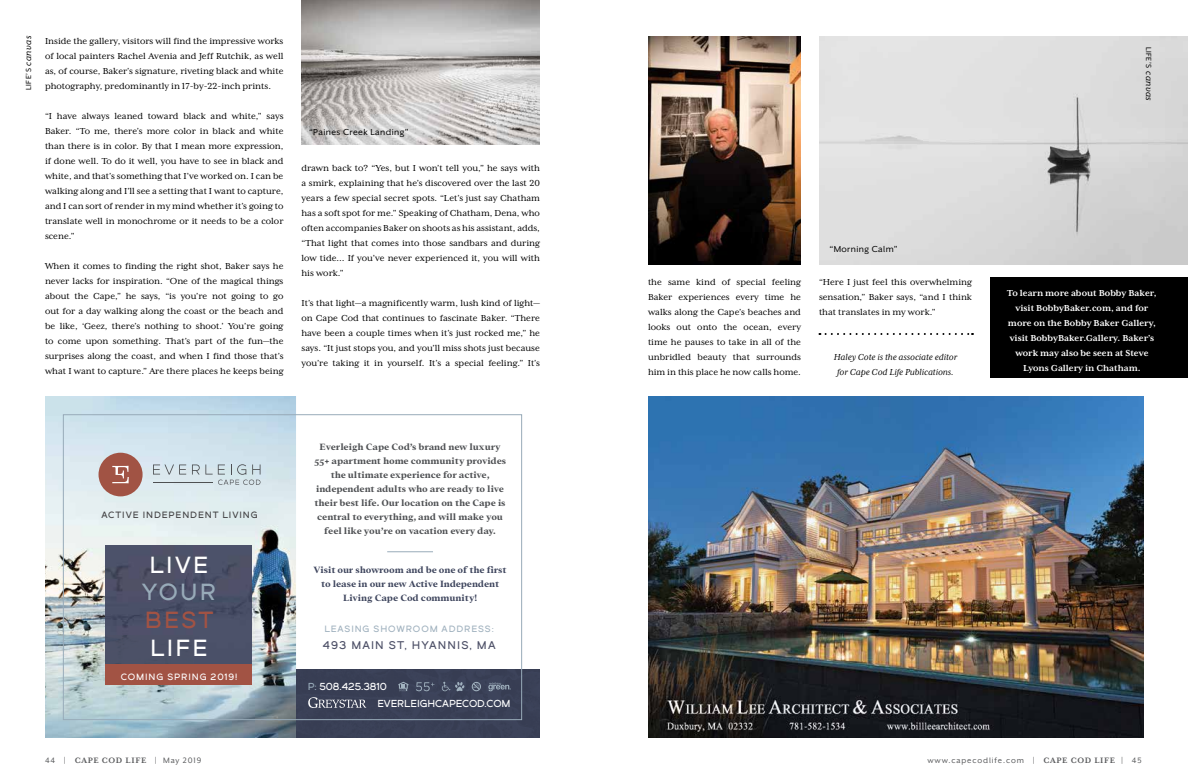
<style>
.page{position:relative;width:1188px;height:783px;background:#fff}
.page>*{position:absolute;margin:0;border:0;box-sizing:border-box;transform-origin:0 0}
.t1{font:23px "Dual 600";letter-spacing:.1em;color:#fff}
.t2{font:23px "Dual 600";color:#98abb9}
.t3{font:23px "Dual 600";color:#a25344}
.t4{font:11px "Dual 600";letter-spacing:.1em;color:#4d5067}
.t5{font:10px/15px "Mrs Eaves XL Serif OT";color:#000;text-align:justify}
.t6{font:700 10px/14px "Addington CF";letter-spacing:-.02em;color:#4e5053;text-align:center}
.t7{font:700 10px/15px "Mrs Eaves XL Serif OT";color:#fff;text-align:center}
.t8{font:700 10px/14px "Addington CF";letter-spacing:-.02em;color:#3e455d;text-align:center}
.t9{font:italic 10px/15px "Mrs Eaves XL Serif OT";color:#000;text-align:center}
.t10{font:10px/17.2px "Dual 600";color:#fff}
.t11{font:10px "Mr Eaves XL San R";letter-spacing:.04em;color:#000}
.t12{font:9px "Mr Eaves XL San R";letter-spacing:.1em;color:#58595b}
.t13{font:9px "Dual 600";letter-spacing:.1em;color:#414042}
.t14{font:9px "Dual 600";letter-spacing:.1em;color:#a1b2bf}
.t15{font:9px "Dual 600";letter-spacing:.1em;color:#fff}
.t16{font:8.5px "Mr Eaves XL San R";letter-spacing:.06em;color:#000}
.s1{font-family:"Mr Eaves XL San RI";font-size:10px}
.s2{color:#98abb9}
.s3{font-family:"Mrs Eaves XL Serif OT";font-weight:700}
</style>
<div class="page">
<img style="left:648px;top:36px;width:153px;height:228px">
<img style="left:819px;top:36px;width:369px;height:228px">
<div style="left:990px;top:277px;width:198px;height:101px;background:#000"></div>
<img style="left:302px;top:0;width:238px;height:145px">
<svg style="left:826px;top:333px;width:147px;height:2px"></svg>
<img style="left:45px;top:396px;width:251px;height:342px">
<img style="left:106px;top:545px;width:146px;height:120px">
<svg style="left:153px;top:465px;width:33px;height:10px"></svg>
<hr style="left:153px;top:482px;width:59px;height:1px;background:#4e5053">
<svg style="left:192px;top:464px;width:69px;height:21px"></svg>
<svg style="left:99px;top:453px;width:44px;height:43px;background:#b17a70"></svg>
<hr style="left:387px;top:551px;width:46px;height:1px;background:#98abb9">
<div style="left:296px;top:670px;width:244px;height:68px;background:#394056"></div>
<svg style="left:398px;top:682px;width:10px;height:10px"></svg>
<svg style="left:442px;top:682px;width:22px;height:9px"></svg>
<svg style="left:472px;top:682px;width:9px;height:9px"></svg>
<svg style="left:488px;top:682px;width:23px;height:9px"></svg>
<svg style="left:416px;top:682px;width:18px;height:9px"></svg>
<svg style="left:308px;top:697px;width:58px;height:11px"></svg>
<div style="left:63px;top:414px;width:459px;height:306px;border:1px solid #98abb9"></div>
<div style="left:106px;top:665px;width:146px;height:20px;background:#a25344"></div>
<img style="left:648px;top:396px;width:495px;height:342px">
<p class="t16" style="left:24px;top:90px;width:56px;rotate:-90deg">LIFE’S <span class="s1">canvas</span></p>
<p class="t5" style="left:45px;top:33px;width:240px">Inside the gallery, visitors will find the impressive works of local painters Rachel Avenia and Jeff Rutchik, as well as, of course, Baker’s signature, riveting black and white photography, predominantly in 17-by-22-inch prints.</p>
<p class="t5" style="left:45px;top:108px;width:240px">“I have always leaned toward black and white,” says Baker. “To me, there’s more color in black and white than there is in color. By that I mean more expression, if done well. To do it well, you have to see in black and white, and that’s something that I’ve worked on. I can be walking along and I’ll see a setting that I want to capture, and I can sort of render in my mind whether it’s going to translate well in monochrome or it needs to be a color scene.”</p>
<p class="t5" style="left:45px;top:258px;width:240px">When it comes to finding the right shot, Baker says he never lacks for inspiration. “One of the magical things about the Cape,” he says, “is you’re not going to go out for a day walking along the coast or the beach and be like, ‘Geez, there’s nothing to shoot.’ You’re going to come upon something. That’s part of the fun—the surprises along the coast, and when I find those that’s what I want to capture.” Are there places he keeps being</p>
<p class="t11" style="left:309px;top:127px;width:101px">“Paines Creek Landing”</p>
<p class="t5" style="left:302px;top:160px;width:240px">drawn back to? “Yes, but I won’t tell you,” he says with a smirk, explaining that he’s discovered over the last 20 years a few special secret spots. “Let’s just say Chatham has a soft spot for me.” Speaking of Chatham, Dena, who often accompanies Baker on shoots as his assistant, adds, “That light that comes into those sandbars and during low tide… If you’ve never experienced it, you will with his work.”</p>
<p class="t5" style="left:302px;top:295px;width:240px">It’s that light—a magnificently warm, lush kind of light— on Cape Cod that continues to fascinate Baker. “There have been a couple times when it’s just rocked me,” he says. “It just stops you, and you’ll miss shots just because you’re taking it in yourself. It’s a special feeling.” It’s</p>
<p class="t16" style="left:1154px;top:47px;width:56px;rotate:90deg">LIFE’S <span class="s1">canvas</span></p>
<p class="t11" style="left:829px;top:243px;width:70px">“Morning Calm”</p>
<p class="t5" style="left:648px;top:275px;width:155px">the same kind of special feeling Baker experiences every time he walks along the Cape’s beaches and looks out onto the ocean, every time he pauses to take in all of the unbridled beauty that surrounds him in this place he now calls home.</p>
<p class="t5" style="left:819px;top:275px;width:155px">“Here I just feel this overwhelming sensation,” Baker says, “and I think that translates in my work.”</p>
<p class="t9" style="left:834px;top:350px;width:125px">Haley Cote is the associate editor for Cape Cod Life Publications.</p>
<p class="t7" style="left:1007px;top:285px;width:151px">To learn more about Bobby Baker, visit BobbyBaker.com, and for more on the Bobby Baker Gallery, visit BobbyBaker.Gallery. Baker’s work may also be seen at Steve<br>Lyons Gallery in Chatham.</p>
<p class="t13" style="left:101px;top:509px;width:158px">ACTIVE INDEPENDENT LIVING</p>
<h1 class="t1" style="left:150px;top:550px;width:60px">LIVE</h1>
<h1 class="t2" style="left:142px;top:578px;width:75px">YOUR</h1>
<h1 class="t3" style="left:145px;top:605px;width:70px">BEST</h1>
<h1 class="t1" style="left:150px;top:633px;width:59px">LIFE</h1>
<p class="t15" style="left:121px;top:671px;width:118px">COMING SPRING 2019!</p>
<p class="t6" style="left:314px;top:441px;width:194px">Everleigh Cape Cod’s brand new luxury 55+ apartment home community provides the ultimate experience for active, independent adults who are ready to live their best life. Our location on the Cape is central to everything, and will make you feel like you’re on vacation every day.</p>
<p class="t8" style="left:314px;top:563px;width:194px">Visit our showroom and be one of the first to lease in our new Active Independent<br>Living Cape Cod community!</p>
<p class="t4" style="left:323px;top:638px;width:174px">493 MAIN ST, HYANNIS, MA</p>
<p class="t14" style="left:324px;top:623px;width:171px">LEASING SHOWROOM ADDRESS:</p>
<p class="t10" style="left:377px;top:678px;width:135px;text-indent:-70px"><span class="s2">P:</span> 508.425.3810<br>EVERLEIGHCAPECOD.COM</p>
<p class="t12" style="left:45px;top:756px;width:158px">44 | <span class="s3">CAPE COD LIFE</span> | May 2019</p>
<p class="t12" style="left:927px;top:756px;width:216px">www.capecodlife.com | <span class="s3">CAPE COD LIFE</span> | 45</p>
</div>
